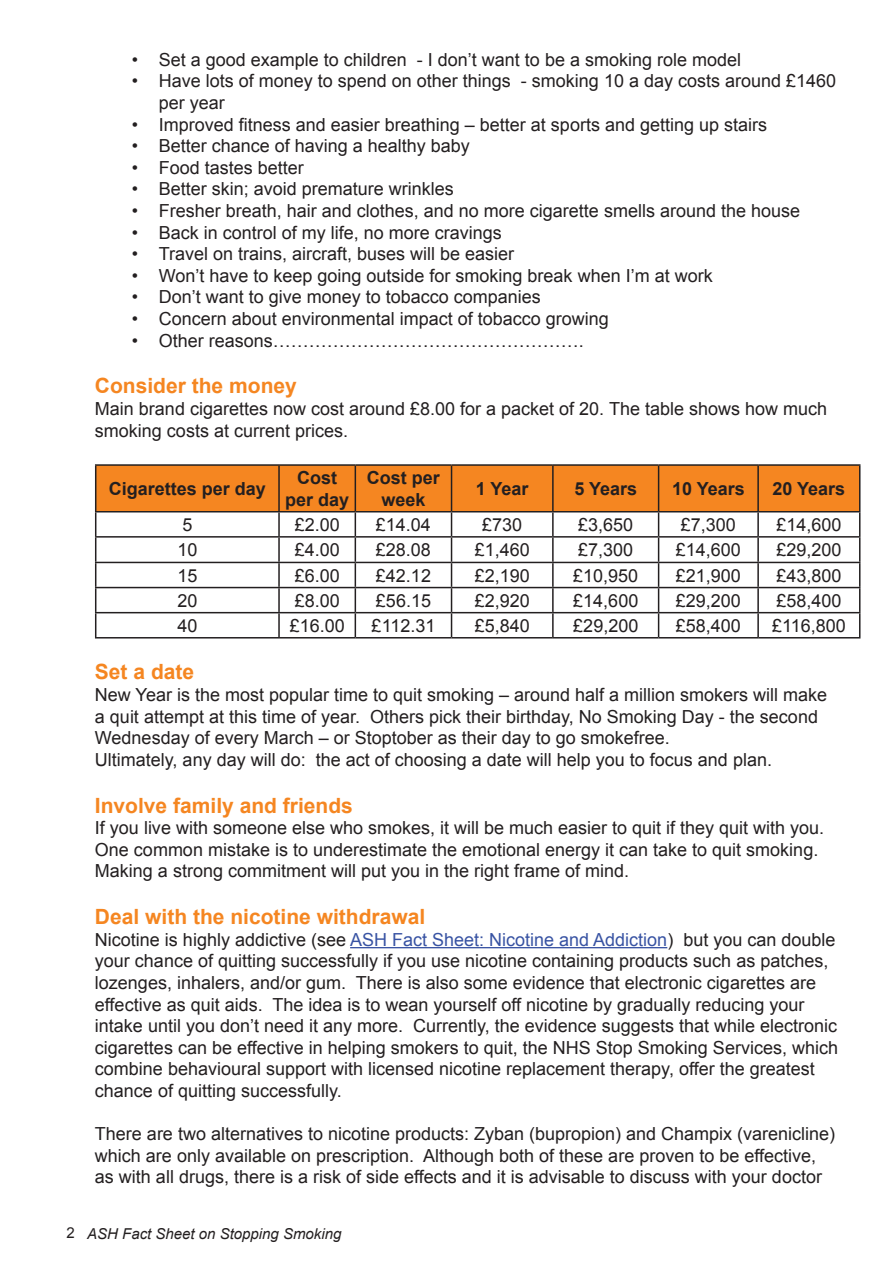
<style>
.page{position:relative;width:893px;height:1263px;background:#fff}
.page>*{position:absolute;margin:0;border:0;box-sizing:border-box;transform-origin:0 0}
.t1{font:700 21px "Arial";color:#f58621}
.t2{font:18px/21.6px "Arial";color:#231f20}
.t3{font:700 18px/21.6px "Arial";color:#231f20;text-align:center}
.t4{font:italic 15px "Arial";color:#231f20}
.s1{color:#3853a3}
.s2{font-style:normal}
</style>
<div class="page">
<hr style="left:350px;top:947px;width:317px;height:1px;background:#3853a3">
<hr style="left:95px;top:464px;width:184px;height:2px;background:#231f20">
<hr style="left:279px;top:464px;width:76px;height:2px;background:#231f20">
<hr style="left:355px;top:464px;width:96px;height:2px;background:#231f20">
<hr style="left:451px;top:464px;width:102px;height:2px;background:#231f20">
<hr style="left:553px;top:464px;width:106px;height:2px;background:#231f20">
<hr style="left:659px;top:464px;width:99px;height:2px;background:#231f20">
<hr style="left:758px;top:464px;width:102px;height:2px;background:#231f20">
<svg style="left:95px;top:465px;width:765px;height:172px"></svg>
<hr style="left:95px;top:637px;width:184px;height:1px;background:#231f20">
<hr style="left:279px;top:637px;width:76px;height:1px;background:#231f20">
<hr style="left:355px;top:637px;width:96px;height:1px;background:#231f20">
<hr style="left:451px;top:637px;width:102px;height:1px;background:#231f20">
<hr style="left:553px;top:637px;width:106px;height:1px;background:#231f20">
<hr style="left:659px;top:637px;width:99px;height:1px;background:#231f20">
<hr style="left:758px;top:637px;width:102px;height:1px;background:#231f20">
<hr style="left:95px;top:466px;width:1px;height:45px;background:#231f20">
<p class="t2" style="left:132px;top:49px;width:611px">• Set a good example to children - I don’t want to be a smoking role model</p>
<p class="t2" style="left:159px;top:71px;width:679px;text-indent:-27px">• Have lots of money to spend on other things - smoking 10 a day costs around £1460 per year</p>
<p class="t2" style="left:132px;top:114px;width:637px">• Improved fitness and easier breathing – better at sports and getting up stairs</p>
<p class="t2" style="left:132px;top:135px;width:340px">• Better chance of having a healthy baby</p>
<p class="t2" style="left:132px;top:157px;width:174px">• Food tastes better</p>
<p class="t2" style="left:132px;top:179px;width:324px">• Better skin; avoid premature wrinkles</p>
<p class="t2" style="left:132px;top:200px;width:670px">• Fresher breath, hair and clothes, and no more cigarette smells around the house</p>
<p class="t2" style="left:132px;top:222px;width:372px">• Back in control of my life, no more cravings</p>
<p class="t2" style="left:132px;top:243px;width:384px">• Travel on trains, aircraft, buses will be easier</p>
<p class="t2" style="left:132px;top:265px;width:582px">• Won’t have to keep going outside for smoking break when I’m at work</p>
<p class="t2" style="left:132px;top:287px;width:411px">• Don’t want to give money to tobacco companies</p>
<p class="t2" style="left:132px;top:308px;width:479px">• Concern about environmental impact of tobacco growing</p>
<p class="t2" style="left:132px;top:330px;width:454px">• Other reasons…………………………………………….</p>
<p class="t1" style="left:95px;top:372px;width:203px">Consider the money</p>
<p class="t2" style="left:95px;top:398px;width:734px">Main brand cigarettes now cost around £8.00 for a packet of 20. The table shows how much smoking costs at current prices.</p>
<p class="t3" style="left:109px;top:478px;width:159px">Cigarettes per day</p>
<p class="t3" style="left:285px;top:468px;width:66px">Cost per day</p>
<p class="t3" style="left:367px;top:468px;width:75px">Cost per week</p>
<p class="t3" style="left:476px;top:478px;width:54px">1 Year</p>
<p class="t3" style="left:574px;top:478px;width:64px">5 Years</p>
<p class="t3" style="left:672px;top:478px;width:74px">10 Years</p>
<p class="t3" style="left:773px;top:478px;width:74px">20 Years</p>
<p class="t2" style="left:182px;top:514px;width:12px">5</p>
<p class="t2" style="left:295px;top:514px;width:47px">£2.00</p>
<p class="t2" style="left:376px;top:514px;width:57px">£14.04</p>
<p class="t2" style="left:482px;top:514px;width:42px">£730</p>
<p class="t2" style="left:578px;top:514px;width:57px">£3,650</p>
<p class="t2" style="left:681px;top:514px;width:57px">£7,300</p>
<p class="t2" style="left:776px;top:514px;width:67px">£14,600</p>
<p class="t2" style="left:177px;top:539px;width:22px">10</p>
<p class="t2" style="left:295px;top:539px;width:47px">£4.00</p>
<p class="t2" style="left:376px;top:539px;width:57px">£28.08</p>
<p class="t2" style="left:475px;top:539px;width:57px">£1,460</p>
<p class="t2" style="left:578px;top:539px;width:57px">£7,300</p>
<p class="t2" style="left:676px;top:539px;width:67px">£14,600</p>
<p class="t2" style="left:776px;top:539px;width:67px">£29,200</p>
<p class="t2" style="left:177px;top:565px;width:22px">15</p>
<p class="t2" style="left:295px;top:565px;width:47px">£6.00</p>
<p class="t2" style="left:376px;top:565px;width:57px">£42.12</p>
<p class="t2" style="left:475px;top:565px;width:57px">£2,190</p>
<p class="t2" style="left:573px;top:565px;width:67px">£10,950</p>
<p class="t2" style="left:676px;top:565px;width:67px">£21,900</p>
<p class="t2" style="left:776px;top:565px;width:67px">£43,800</p>
<p class="t2" style="left:177px;top:590px;width:22px">20</p>
<p class="t2" style="left:295px;top:590px;width:47px">£8.00</p>
<p class="t2" style="left:376px;top:590px;width:57px">£56.15</p>
<p class="t2" style="left:475px;top:590px;width:57px">£2,920</p>
<p class="t2" style="left:573px;top:590px;width:67px">£14,600</p>
<p class="t2" style="left:676px;top:590px;width:67px">£29,200</p>
<p class="t2" style="left:776px;top:590px;width:67px">£58,400</p>
<p class="t2" style="left:177px;top:615px;width:22px">40</p>
<p class="t2" style="left:290px;top:615px;width:57px">£16.00</p>
<p class="t2" style="left:372px;top:615px;width:65px">£112.31</p>
<p class="t2" style="left:475px;top:615px;width:57px">£5,840</p>
<p class="t2" style="left:573px;top:615px;width:67px">£29,200</p>
<p class="t2" style="left:676px;top:615px;width:67px">£58,400</p>
<p class="t2" style="left:772px;top:615px;width:75px">£116,800</p>
<p class="t1" style="left:95px;top:658px;width:101px">Set a date</p>
<p class="t2" style="left:95px;top:684px;width:734px">New Year is the most popular time to quit smoking – around half a million smokers will make a quit attempt at this time of year. Others pick their birthday, No Smoking Day - the second Wednesday of every March – or Stoptober as their day to go smokefree.<br>Ultimately, any day will do: the act of choosing a date will help you to focus and plan.</p>
<p class="t1" style="left:95px;top:791px;width:259px">Involve family and friends</p>
<p class="t2" style="left:95px;top:817px;width:731px">If you live with someone else who smokes, it will be much easier to quit if they quit with you.<br>One common mistake is to underestimate the emotional energy it can take to quit smoking.<br>Making a strong commitment will put you in the right frame of mind.</p>
<p class="t1" style="left:95px;top:903px;width:332px">Deal with the nicotine withdrawal</p>
<p class="t2" style="left:95px;top:929px;width:744px">Nicotine is highly addictive (see <span class="s1">ASH Fact Sheet: Nicotine and Addiction</span>) but you can double your chance of quitting successfully if you use nicotine containing products such as patches, lozenges, inhalers, and/or gum. There is also some evidence that electronic cigarettes are effective as quit aids. The idea is to wean yourself off nicotine by gradually reducing your intake until you don’t need it any more. Currently, the evidence suggests that while electronic cigarettes can be effective in helping smokers to quit, the NHS Stop Smoking Services, which combine behavioural support with licensed nicotine replacement therapy, offer the greatest chance of quitting successfully.</p>
<p class="t2" style="left:95px;top:1123px;width:742px">There are two alternatives to nicotine products: Zyban (bupropion) and Champix (varenicline) which are only available on prescription. Although both of these are proven to be effective, as with all drugs, there is a risk of side effects and it is advisable to discuss with your doctor</p>
<p class="t4" style="left:67px;top:1224px;width:276px"><span class="s2">2</span> ASH Fact Sheet on Stopping Smoking</p>
</div>
